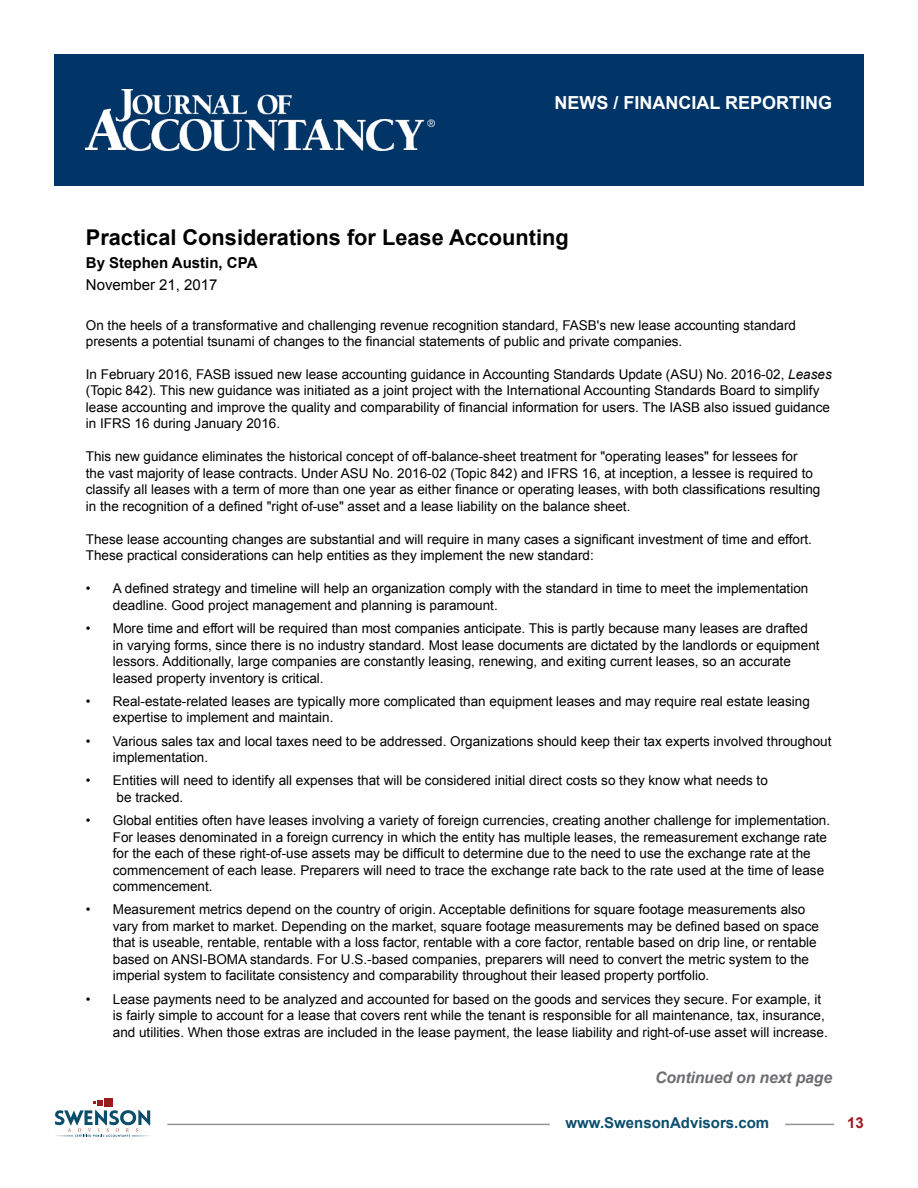
<style>
.page{position:relative;width:918px;height:1188px;background:#fff}
.page>*{position:absolute;margin:0;border:0;box-sizing:border-box;transform-origin:0 0}
.t1{font:700 21.75px "Arial";color:#000}
.t2{font:700 18px "Arial";color:#fff}
.t3{font:italic 700 15.9px "Arial";letter-spacing:-.01em;color:#6d6e71}
.t4{font:700 15px "Arial";color:#0a4e6c}
.t5{font:700 15px "Arial";color:#000}
.t6{font:15px "Arial";color:#000}
.t7{font:700 15px "Arial";color:#991b1e}
.t8{font:13.5px/16.5px "Arial";color:#000}
.s1{font-style:italic}
</style>
<div class="page">
<div style="left:104px;top:1099px;width:8px;height:8px;background:#991b1e"></div>
<svg style="left:54px;top:1100px;width:97px;height:37px"></svg>
<hr style="left:167px;top:1124px;width:383px;height:1px;background:#939598">
<hr style="left:785px;top:1124px;width:49px;height:1px;background:#939598">
<div style="left:54px;top:54px;width:810px;height:132px;background:#013567"></div>
<img style="left:86px;top:90px;width:348px;height:60px">
<h2 class="t2" style="left:554px;top:91px;width:279px">NEWS / FINANCIAL REPORTING</h2>
<h1 class="t1" style="left:86px;top:223px;width:484px">Practical Considerations for Lease Accounting</h1>
<p class="t5" style="left:86px;top:253px;width:173px">By Stephen Austin, CPA</p>
<p class="t6" style="left:86px;top:275px;width:133px">November 21, 2017</p>
<p class="t8" style="left:86px;top:317px;width:712px">On the heels of a transformative and challenging revenue recognition standard, FASB's new lease accounting standard presents a potential tsunami of changes to the financial statements of public and private companies.</p>
<p class="t8" style="left:86px;top:366px;width:747px">In February 2016, FASB issued new lease accounting guidance in Accounting Standards Update (ASU) No. 2016-02, <span class="s1">Leases </span>(Topic 842). This new guidance was initiated as a joint project with the International Accounting Standards Board to simplify lease accounting and improve the quality and comparability of financial information for users. The IASB also issued guidance in IFRS 16 during January 2016.</p>
<p class="t8" style="left:86px;top:449px;width:736px">This new guidance eliminates the historical concept of off-balance-sheet treatment for "operating leases" for lessees for<br>the vast majority of lease contracts. Under ASU No. 2016-02 (Topic 842) and IFRS 16, at inception, a lessee is required to classify all leases with a term of more than one year as either finance or operating leases, with both classifications resulting in the recognition of a defined "right of-use" asset and a lease liability on the balance sheet.</p>
<p class="t8" style="left:86px;top:531px;width:728px">These lease accounting changes are substantial and will require in many cases a significant investment of time and effort.<br>These practical considerations can help entities as they implement the new standard:</p>
<p class="t8" style="left:113px;top:581px;width:697px;text-indent:-27px">• A defined strategy and timeline will help an organization comply with the standard in time to meet the implementation deadline. Good project management and planning is paramount.</p>
<p class="t8" style="left:113px;top:620px;width:708px;text-indent:-27px">• More time and effort will be required than most companies anticipate. This is partly because many leases are drafted in varying forms, since there is no industry standard. Most lease documents are dictated by the landlords or equipment lessors. Additionally, large companies are constantly leasing, renewing, and exiting current leases, so an accurate leased property inventory is critical.</p>
<p class="t8" style="left:113px;top:693px;width:699px;text-indent:-27px">• Real-estate-related leases are typically more complicated than equipment leases and may require real estate leasing expertise to implement and maintain.</p>
<p class="t8" style="left:113px;top:733px;width:720px;text-indent:-27px">• Various sales tax and local taxes need to be addressed. Organizations should keep their tax experts involved throughout implementation.</p>
<p class="t8" style="left:117px;top:773px;width:653px;text-indent:-31px">• Entities will need to identify all expenses that will be considered initial direct costs so they know what needs to be tracked.</p>
<p class="t8" style="left:113px;top:812px;width:719px;text-indent:-27px">• Global entities often have leases involving a variety of foreign currencies, creating another challenge for implementation.<br>For leases denominated in a foreign currency in which the entity has multiple leases, the remeasurement exchange rate for the each of these right-of-use assets may be difficult to determine due to the need to use the exchange rate at the commencement of each lease. Preparers will need to trace the exchange rate back to the rate used at the time of lease commencement.</p>
<p class="t8" style="left:113px;top:902px;width:708px;text-indent:-27px">• Measurement metrics depend on the country of origin. Acceptable definitions for square footage measurements also vary from market to market. Depending on the market, square footage measurements may be defined based on space that is useable, rentable, rentable with a loss factor, rentable with a core factor, rentable based on drip line, or rentable based on ANSI-BOMA standards. For U.S.-based companies, preparers will need to convert the metric system to the imperial system to facilitate consistency and comparability throughout their leased property portfolio.</p>
<p class="t8" style="left:113px;top:991px;width:717px;text-indent:-27px">• Lease payments need to be analyzed and accounted for based on the goods and services they secure. For example, it is fairly simple to account for a lease that covers rent while the tenant is responsible for all maintenance, tax, insurance, and utilities. When those extras are included in the lease payment, the lease liability and right-of-use asset will increase.</p>
<p class="t3" style="left:655px;top:1067px;width:179px">Continued on next page</p>
<p class="t4" style="left:566px;top:1112px;width:205px">www.SwensonAdvisors.com</p>
<p class="t7" style="left:847px;top:1112px;width:18px">13</p>
</div>
